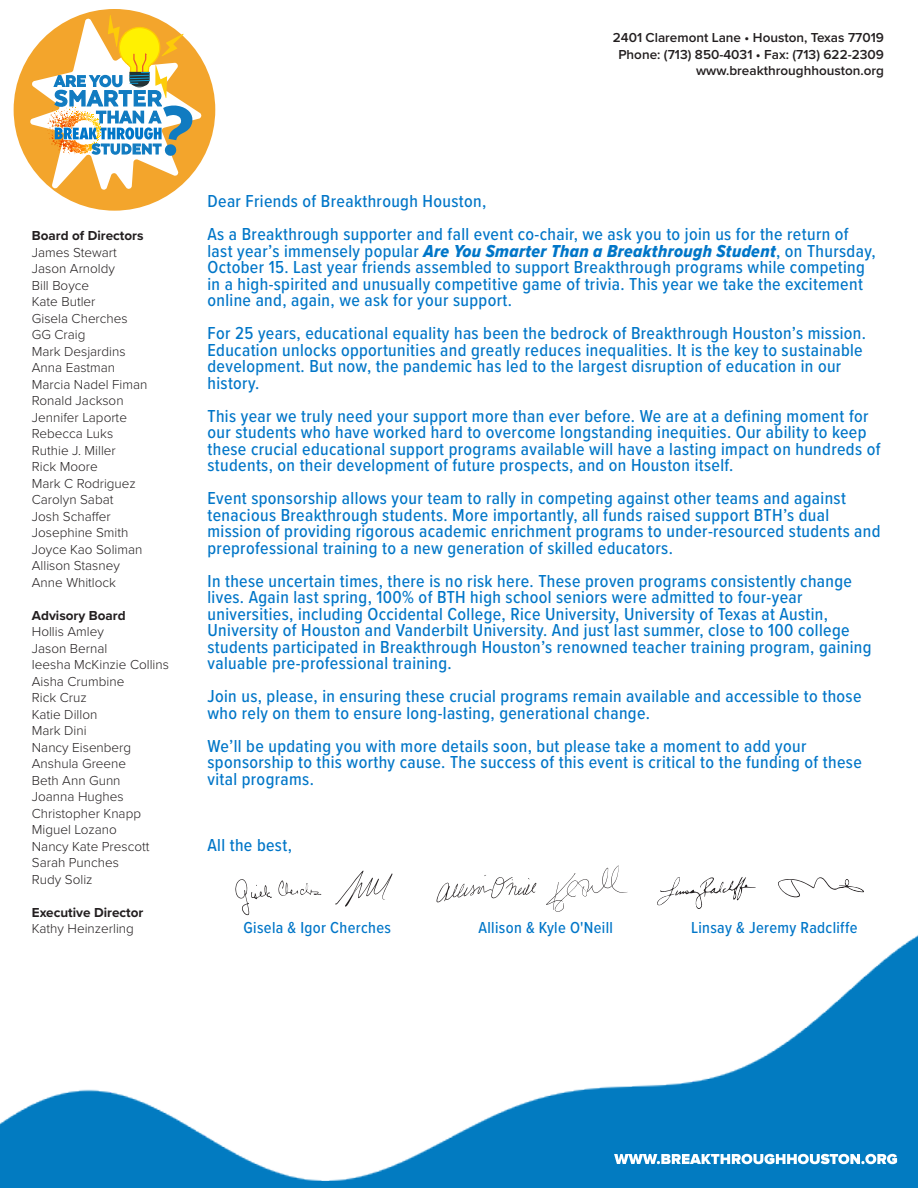
<style>
.page{position:relative;width:918px;height:1188px;background:#fff}
.page>*{position:absolute;margin:0;border:0;box-sizing:border-box;transform-origin:0 0}
.Callout_Text{font:500 18px/16.5px "Proxima Nova Cond";letter-spacing:.02em;color:#0076c8}
.Callout_Text-2{font:500 16.5px "Proxima Nova Cond";letter-spacing:.02em;color:#0076c8}
.Caption_Byline_Text{font:300 13.5px "Proxima Nova";color:#231f20}
.Caption_Byline_Text-2{font:600 13.5px "Proxima Nova";color:#231f20}
.Caption_Byline_Text-3{font:700 13.5px "Proxima Nova";color:#231f20}
.s1{font-family:"Proxima Nova Cond Extrabld It";font-weight:400}
</style>
<div class="page">
<img style="left:0;top:894px;width:918px;height:294px">
<div style="left:14px;top:9px;width:201px;height:202px;background:#f3a52c;border-radius:50%"></div>
<svg style="left:335px;top:871px;width:58px;height:36px"></svg>
<svg style="left:235px;top:879px;width:37px;height:36px"></svg>
<svg style="left:278px;top:880px;width:43px;height:16px"></svg>
<svg style="left:614px;top:1154px;width:283px;height:10px"></svg>
<svg style="left:778px;top:877px;width:86px;height:21px"></svg>
<svg style="left:546px;top:865px;width:82px;height:47px"></svg>
<svg style="left:437px;top:875px;width:99px;height:27px"></svg>
<svg style="left:657px;top:877px;width:99px;height:32px"></svg>
<svg style="left:29px;top:15px;width:173px;height:175px"></svg>
<p class="Caption_Byline_Text-2" style="left:613px;top:27px;width:273px">2401 Claremont Lane • Houston, Texas 77019</p>
<p class="Caption_Byline_Text-2" style="left:618px;top:44px;width:267px">Phone: (713) 850-4031 • Fax: (713) 622-2309</p>
<p class="Caption_Byline_Text-2" style="left:696px;top:60px;width:189px">www.breakthroughhouston.org</p>
<p class="Caption_Byline_Text-3" style="left:32px;top:225px;width:113px">Board of Directors</p>
<p class="Caption_Byline_Text" style="left:32px;top:242px;width:87px">James Stewart</p>
<p class="Caption_Byline_Text" style="left:32px;top:258px;width:85px">Jason Arnoldy</p>
<p class="Caption_Byline_Text" style="left:32px;top:275px;width:59px">Bill Boyce</p>
<p class="Caption_Byline_Text" style="left:32px;top:291px;width:65px">Kate Butler</p>
<p class="Caption_Byline_Text" style="left:32px;top:308px;width:97px">Gisela Cherches</p>
<p class="Caption_Byline_Text" style="left:32px;top:324px;width:55px">GG Craig</p>
<p class="Caption_Byline_Text" style="left:32px;top:341px;width:95px">Mark Desjardins</p>
<p class="Caption_Byline_Text" style="left:32px;top:357px;width:85px">Anna Eastman</p>
<p class="Caption_Byline_Text" style="left:32px;top:374px;width:117px">Marcia Nadel Fiman</p>
<p class="Caption_Byline_Text" style="left:32px;top:390px;width:93px">Ronald Jackson</p>
<p class="Caption_Byline_Text" style="left:32px;top:407px;width:97px">Jennifer Laporte</p>
<p class="Caption_Byline_Text" style="left:32px;top:423px;width:83px">Rebecca Luks</p>
<p class="Caption_Byline_Text" style="left:32px;top:440px;width:85px">Ruthie J. Miller</p>
<p class="Caption_Byline_Text" style="left:32px;top:456px;width:67px">Rick Moore</p>
<p class="Caption_Byline_Text" style="left:32px;top:473px;width:106px">Mark C Rodriguez</p>
<p class="Caption_Byline_Text" style="left:32px;top:489px;width:83px">Carolyn Sabat</p>
<p class="Caption_Byline_Text" style="left:32px;top:506px;width:80px">Josh Schaffer</p>
<p class="Caption_Byline_Text" style="left:32px;top:522px;width:98px">Josephine Smith</p>
<p class="Caption_Byline_Text" style="left:32px;top:539px;width:112px">Joyce Kao Soliman</p>
<p class="Caption_Byline_Text" style="left:32px;top:555px;width:90px">Allison Stasney</p>
<p class="Caption_Byline_Text" style="left:32px;top:572px;width:86px">Anne Whitlock</p>
<p class="Caption_Byline_Text-3" style="left:32px;top:605px;width:95px">Advisory Board</p>
<p class="Caption_Byline_Text" style="left:32px;top:621px;width:73px">Hollis Amley</p>
<p class="Caption_Byline_Text" style="left:32px;top:638px;width:77px">Jason Bernal</p>
<p class="Caption_Byline_Text" style="left:32px;top:654px;width:139px">Ieesha McKinzie Collins</p>
<p class="Caption_Byline_Text" style="left:32px;top:671px;width:94px">Aisha Crumbine</p>
<p class="Caption_Byline_Text" style="left:32px;top:687px;width:56px">Rick Cruz</p>
<p class="Caption_Byline_Text" style="left:32px;top:704px;width:67px">Katie Dillon</p>
<p class="Caption_Byline_Text" style="left:32px;top:720px;width:56px">Mark Dini</p>
<p class="Caption_Byline_Text" style="left:32px;top:737px;width:101px">Nancy Eisenberg</p>
<p class="Caption_Byline_Text" style="left:32px;top:753px;width:96px">Anshula Greene</p>
<p class="Caption_Byline_Text" style="left:32px;top:770px;width:90px">Beth Ann Gunn</p>
<p class="Caption_Byline_Text" style="left:32px;top:786px;width:93px">Joanna Hughes</p>
<p class="Caption_Byline_Text" style="left:32px;top:803px;width:111px">Christopher Knapp</p>
<p class="Caption_Byline_Text" style="left:32px;top:819px;width:87px">Miguel Lozano</p>
<p class="Caption_Byline_Text" style="left:32px;top:836px;width:119px">Nancy Kate Prescott</p>
<p class="Caption_Byline_Text" style="left:32px;top:852px;width:89px">Sarah Punches</p>
<p class="Caption_Byline_Text" style="left:32px;top:869px;width:62px">Rudy Soliz</p>
<p class="Caption_Byline_Text-3" style="left:32px;top:902px;width:113px">Executive Director</p>
<p class="Caption_Byline_Text" style="left:32px;top:918px;width:104px">Kathy Heinzerling</p>
<p class="Callout_Text" style="left:208px;top:192px;width:280px">Dear Friends of Breakthrough Houston,</p>
<p class="Callout_Text" style="left:208px;top:225px;width:670px">As a Breakthrough supporter and fall event co-chair, we ask you to join us for the return of last year’s immensely popular <span class="s1">Are You Smarter Than a Breakthrough Student</span>, on Thursday, October 15. Last year friends assembled to support Breakthrough programs while competing in a high-spirited and unusually competitive game of trivia. This year we take the excitement online and, again, we ask for your support.</p>
<p class="Callout_Text" style="left:208px;top:324px;width:660px">For 25 years, educational equality has been the bedrock of Breakthrough Houston’s mission.<br>Education unlocks opportunities and greatly reduces inequalities. It is the key to sustainable development. But now, the pandemic has led to the largest disruption of education in our history.</p>
<p class="Callout_Text" style="left:208px;top:407px;width:674px">This year we truly need your support more than ever before. We are at a defining moment for our students who have worked hard to overcome longstanding inequities. Our ability to keep these crucial educational support programs available will have a lasting impact on hundreds of students, on their development of future prospects, and on Houston itself.</p>
<p class="Callout_Text" style="left:208px;top:489px;width:675px">Event sponsorship allows your team to rally in competing against other teams and against tenacious Breakthrough students. More importantly, all funds raised support BTH’s dual mission of providing rigorous academic enrichment programs to under-resourced students and preprofessional training to a new generation of skilled educators.</p>
<p class="Callout_Text" style="left:208px;top:572px;width:666px">In these uncertain times, there is no risk here. These proven programs consistently change lives. Again last spring, 100% of BTH high school seniors were admitted to four-year universities, including Occidental College, Rice University, University of Texas at Austin, University of Houston and Vanderbilt University. And just last summer, close to 100 college students participated in Breakthrough Houston’s renowned teacher training program, gaining valuable pre-professional training.</p>
<p class="Callout_Text" style="left:208px;top:687px;width:656px">Join us, please, in ensuring these crucial programs remain available and accessible to those who rely on them to ensure long-lasting, generational change.</p>
<p class="Callout_Text" style="left:208px;top:737px;width:656px">We’ll be updating you with more details soon, but please take a moment to add your sponsorship to this worthy cause. The success of this event is critical to the funding of these vital programs.</p>
<p class="Callout_Text" style="left:208px;top:836px;width:86px">All the best,</p>
<p class="Callout_Text-2" style="left:244px;top:915px;width:149px">Gisela &amp; Igor Cherches</p>
<p class="Callout_Text-2" style="left:479px;top:915px;width:136px">Allison &amp; Kyle O'Neill</p>
<p class="Callout_Text-2" style="left:691px;top:915px;width:168px">Linsay &amp; Jeremy Radcliffe</p>
</div>
